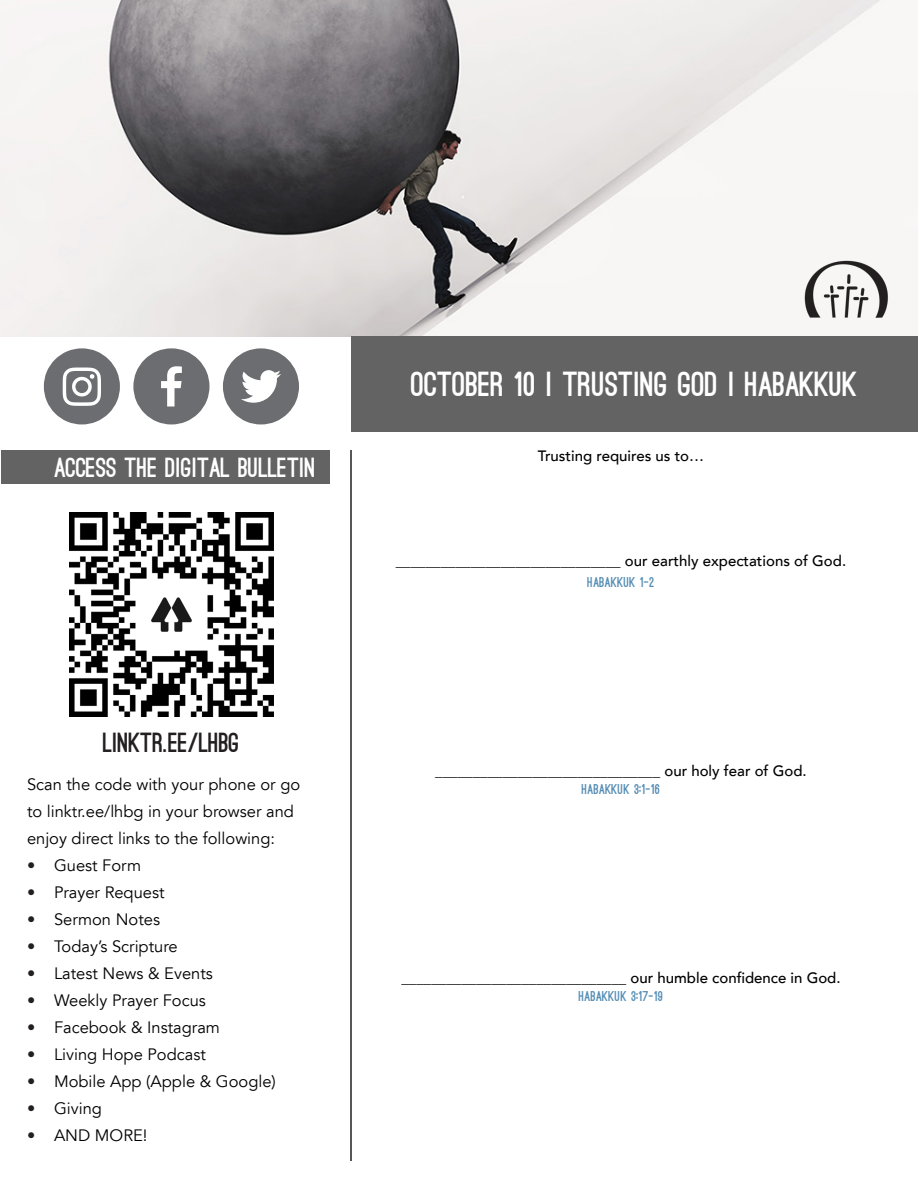
<style>
.page{position:relative;width:918px;height:1188px;background:#fff}
.page>*{position:absolute;margin:0;border:0;box-sizing:border-box;transform-origin:0 0}
.t1{font:78.75px "Smartphone Color Pro";color:#6c6d70}
.t2{font:900 33px "Ostrich Sans";color:#fff}
.t3{font:900 26.25px "Ostrich Sans";color:#fff}
.t4{font:900 26.25px "Ostrich Sans";color:#231f20}
.t5{font:16.5px/27px "Avenir LT";color:#000}
.t6{font:500 15px "Avenir LT";color:#000}
.t7{font:900 13.5px "Ostrich Sans";letter-spacing:.02em;color:#568eb5}
.s1{color:#231f20}
</style>
<div class="page">
<img style="left:0;top:0;width:918px;height:336px">
<div style="left:351px;top:336px;width:567px;height:96px;background:#636363"></div>
<div style="left:1px;top:450px;width:328px;height:34px;background:#636363"></div>
<hr style="left:350px;top:450px;width:2px;height:711px;background:#231f20">
<img style="left:802px;top:260px;width:89px;height:58px">
<img style="left:69px;top:512px;width:205px;height:205px">
<p class="t1" style="left:43px;top:346px;width:258px">lft</p>
<p class="t3" style="left:54px;top:457px;width:263px">ACCESS THE DIGITAL BULLETIN</p>
<p class="t4" style="left:103px;top:733px;width:138px">LINKTR.EE/LHBG</p>
<p class="t5" style="left:27px;top:771px;width:275px">Scan the code with your phone or go to linktr.ee/lhbg in your browser and enjoy direct links to the following:</p>
<p class="t5" style="left:27px;top:852px;width:116px"><span class="s1">•</span> Guest Form</p>
<p class="t5" style="left:27px;top:879px;width:139px"><span class="s1">•</span> Prayer Request</p>
<p class="t5" style="left:27px;top:906px;width:135px"><span class="s1">•</span> Sermon Notes</p>
<p class="t5" style="left:27px;top:933px;width:152px"><span class="s1">•</span> Today’s Scripture</p>
<p class="t5" style="left:27px;top:960px;width:187px"><span class="s1">•</span> Latest News &amp; Events</p>
<p class="t5" style="left:27px;top:987px;width:180px"><span class="s1">•</span> Weekly Prayer Focus</p>
<p class="t5" style="left:27px;top:1014px;width:195px"><span class="s1">•</span> Facebook &amp; Instagram</p>
<p class="t5" style="left:27px;top:1041px;width:180px"><span class="s1">•</span> Living Hope Podcast</p>
<p class="t5" style="left:27px;top:1068px;width:250px"><span class="s1">•</span> Mobile App (Apple &amp; Google)</p>
<p class="t5" style="left:27px;top:1095px;width:76px"><span class="s1">•</span> Giving</p>
<p class="t5" style="left:27px;top:1122px;width:122px"><span class="s1">•</span> AND MORE!</p>
<p class="t2" style="left:411px;top:372px;width:448px">OCTOBER 10 | TRUSTING GOD | HABAKKUK</p>
<p class="t6" style="left:538px;top:447px;width:168px">Trusting requires us to…</p>
<p class="t6" style="left:396px;top:552px;width:452px">______________________________ our earthly expectations of God.</p>
<p class="t7" style="left:588px;top:577px;width:68px">HABAKKUK 1-2</p>
<p class="t6" style="left:435px;top:762px;width:373px">______________________________ our holy fear of God.</p>
<p class="t7" style="left:582px;top:784px;width:80px">HABAKKUK 3:1-16</p>
<p class="t6" style="left:401px;top:969px;width:441px">______________________________ our humble confidence in God.</p>
<p class="t7" style="left:579px;top:991px;width:86px">HABAKKUK 3:17-19</p>
</div>
